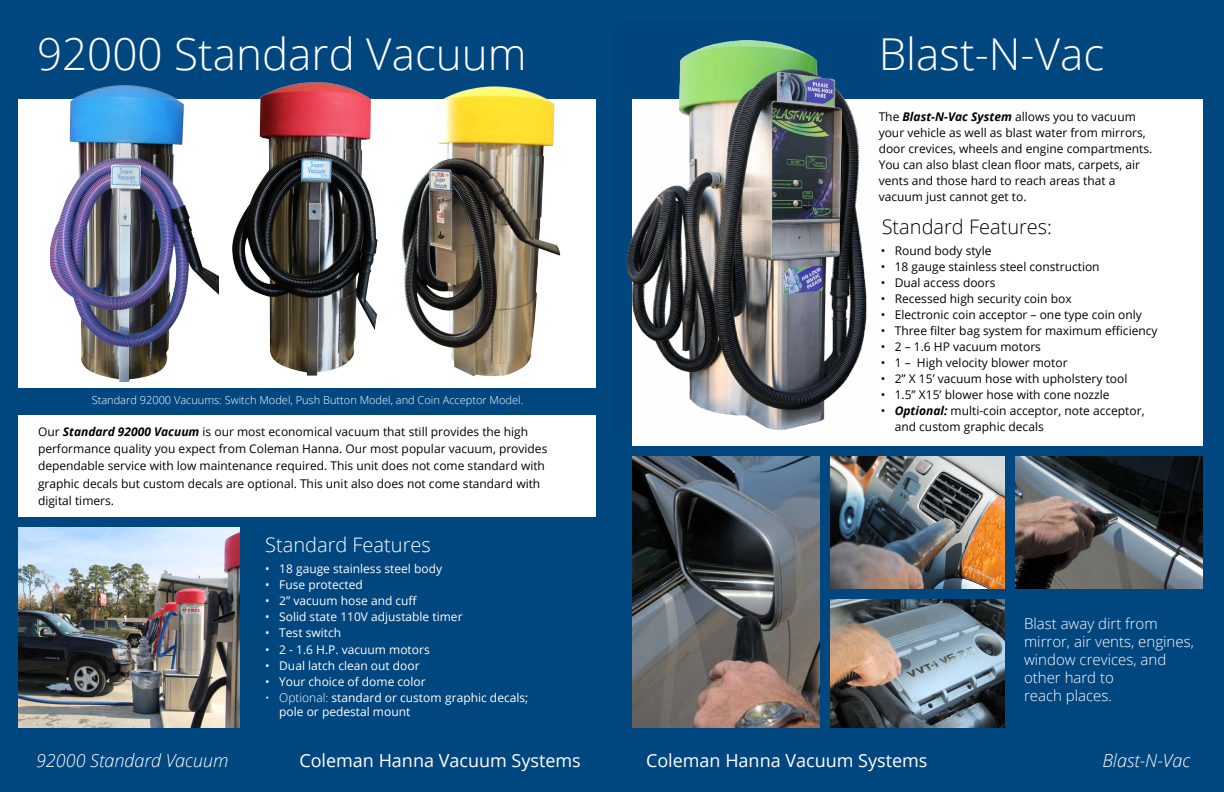
<style>
.page{position:relative;width:1224px;height:792px;background:#fff}
.page>*{position:absolute;margin:0;border:0;box-sizing:border-box;transform-origin:0 0}
.t1{font:300 44px "Open Sans";color:#fff}
.t2{font:300 20px "Open Sans";color:#000}
.t3{font:300 20px "Open Sans";color:#fff}
.t4{font:18px "Open Sans";color:#fff}
.t5{font:italic 300 18px "Open Sans";color:#fff}
.t6{font:300 15px/18px "Open Sans";color:#fff}
.t7{font:12px/16px "Open Sans";color:#000}
.t8{font:12px/14px "Open Sans";color:#fff}
.t9{font:300 11px "Open Sans";color:#fff}
.s1{font-weight:700;font-style:italic}
.s2{font-weight:300}
</style>
<div class="page">
<img style="left:632px;top:456px;width:188px;height:273px">
<img style="left:829px;top:456px;width:375px;height:133px">
<img style="left:829px;top:599px;width:176px;height:130px">
<div style="left:0;top:0;width:1224px;height:99px;background:#00467f"></div>
<div style="left:0;top:388px;width:596px;height:27px;background:#00467f"></div>
<img style="left:17px;top:527px;width:224px;height:202px">
<div style="left:0;top:87px;width:17px;height:671px;background:#00467f"></div>
<div style="left:0;top:729px;width:1224px;height:63px;background:#00467f"></div>
<div style="left:596px;top:82px;width:36px;height:676px;background:#00467f"></div>
<div style="left:1204px;top:82px;width:20px;height:704px;background:#00467f"></div>
<div style="left:241px;top:522px;width:357px;height:212px;background:#00467f"></div>
<img style="left:50px;top:85px;width:169px;height:297px">
<img style="left:232px;top:82px;width:146px;height:294px">
<img style="left:402px;top:86px;width:159px;height:291px">
<div style="left:820px;top:449px;width:9px;height:290px;background:#00467f"></div>
<div style="left:820px;top:589px;width:390px;height:10px;background:#00467f"></div>
<div style="left:1010px;top:594px;width:195px;height:139px;background:#00467f"></div>
<div style="left:629px;top:446px;width:583px;height:10px;background:#00467f"></div>
<div style="left:1005px;top:449px;width:10px;height:290px;background:#00467f"></div>
<div style="left:0;top:518px;width:596px;height:9px;background:#00467f"></div>
<img style="left:626px;top:39px;width:241px;height:391px">
<h1 class="t1" style="left:37px;top:24px;width:491px">92000 Standard Vacuum</h1>
<h1 class="t1" style="left:879px;top:24px;width:227px">Blast-N-Vac</h1>
<p class="t7" style="left:879px;top:108px;width:275px">The <span class="s1">Blast-N-Vac System</span> allows you to vacuum your vehicle as well as blast water from mirrors, door crevices, wheels and engine compartments.<br>You can also blast clean floor mats, carpets, air vents and those hard to reach areas that a vacuum just cannot get to.</p>
<p class="t9" style="left:92px;top:392px;width:433px">Standard 92000 Vacuums: Switch Model, Push Button Model, and Coin Acceptor Model.</p>
<p class="t7" style="left:38px;top:423px;width:511px;line-height:17px">Our <span class="s1">Standard 92000 Vacuum</span> is our most economical vacuum that still provides the high performance quality you expect from Coleman Hanna. Our most popular vacuum, provides dependable service with low maintenance required. This unit does not come standard with graphic decals but custom decals are optional. This unit also does not come standard with digital timers.</p>
<h2 class="t3" style="left:265px;top:531px;width:167px">Standard Features</h2>
<p class="t8" style="left:265px;top:561px;width:178px">• 18 gauge stainless steel body</p>
<p class="t8" style="left:265px;top:577px;width:99px">• Fuse protected</p>
<p class="t8" style="left:265px;top:593px;width:154px">• 2” vacuum hose and cuff</p>
<p class="t8" style="left:265px;top:610px;width:199px">• Solid state 110V adjustable timer</p>
<p class="t8" style="left:265px;top:626px;width:77px">• Test switch</p>
<p class="t8" style="left:265px;top:642px;width:166px">• 2 - 1.6 H.P. vacuum motors</p>
<p class="t8" style="left:265px;top:658px;width:156px">• Dual latch clean out door</p>
<p class="t8" style="left:265px;top:674px;width:162px">• Your choice of dome color</p>
<p class="t8" style="left:279px;top:690px;width:251px;text-indent:-14px"><span class="s2">• Optional:</span> standard or custom graphic decals; pole or pedestal mount</p>
<h2 class="t2" style="left:882px;top:213px;width:172px">Standard Features:</h2>
<p class="t7" style="left:881px;top:243px;width:112px">• Round body style</p>
<p class="t7" style="left:881px;top:259px;width:221px">• 18 gauge stainless steel construction</p>
<p class="t7" style="left:881px;top:275px;width:116px">• Dual access doors</p>
<p class="t7" style="left:881px;top:291px;width:192px">• Recessed high security coin box</p>
<p class="t7" style="left:881px;top:307px;width:263px">• Electronic coin acceptor – one type coin only</p>
<p class="t7" style="left:881px;top:323px;width:278px">• Three filter bag system for maximum efficiency</p>
<p class="t7" style="left:881px;top:339px;width:162px">• 2 – 1.6 HP vacuum motors</p>
<p class="t7" style="left:881px;top:355px;width:188px">• 1 – High velocity blower motor</p>
<p class="t7" style="left:881px;top:371px;width:248px">• 2” X 15’ vacuum hose with upholstery tool</p>
<p class="t7" style="left:881px;top:387px;width:230px">• 1.5” X15’ blower hose with cone nozzle</p>
<p class="t7" style="left:895px;top:403px;width:251px;text-indent:-14px">• <span class="s1">Optional:</span> multi-coin acceptor, note acceptor, and custom graphic decals</p>
<p class="t6" style="left:1024px;top:614px;width:171px">Blast away dirt from mirror, air vents, engines, window crevices, and other hard to<br>reach places.</p>
<h3 class="t5" style="left:36px;top:748px;width:194px">92000 Standard Vacuum</h3>
<h3 class="t4" style="left:299px;top:748px;width:283px">Coleman Hanna Vacuum Systems</h3>
<h3 class="t4" style="left:646px;top:748px;width:283px">Coleman Hanna Vacuum Systems</h3>
<h3 class="t5" style="left:1102px;top:748px;width:89px">Blast-N-Vac</h3>
</div>
